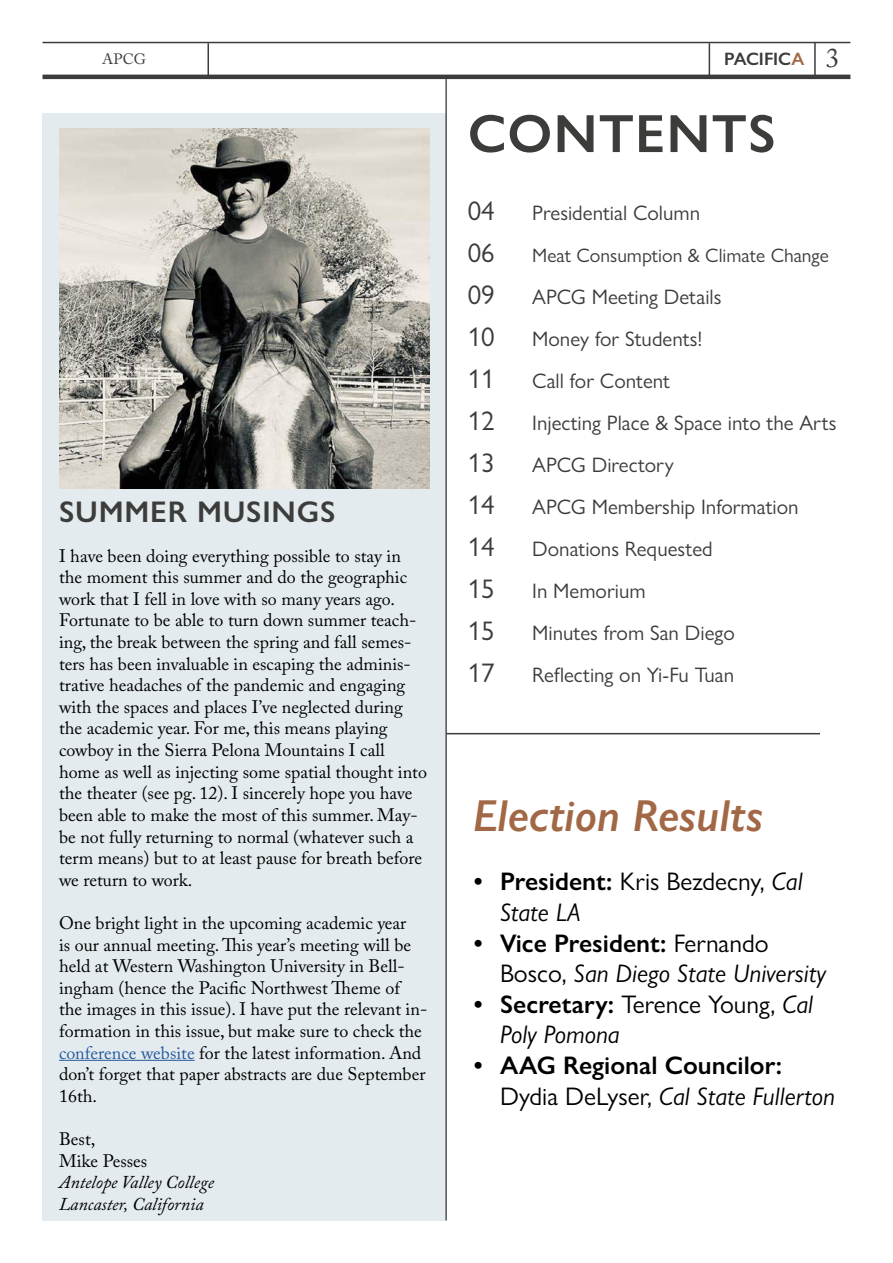
<style>
.page{position:relative;width:893px;height:1263px;background:#fff}
.page>*{position:absolute;margin:0;border:0;box-sizing:border-box;transform-origin:0 0}
.t1{font:600 54px "Gill Sans Nova";letter-spacing:.025em;color:#3c3c3b}
.t2{font:italic 600 45px "Gill Sans Nova";color:#a26846}
.t3{font:600 30px "Gill Sans Nova";letter-spacing:.025em;color:#3c3c3b}
.t4{font:27px "Gill Sans Nova";color:#3c3c3b}
.t5{font:25.5px/30.6px "Gill Sans Nova";color:#000}
.t6{font:italic 25.5px/30.6px "Gill Sans Nova";color:#000}
.t7{font:600 25.5px/30.6px "Gill Sans Nova";color:#000}
.t8{font:21px "Gill Sans Nova";color:#3c3c3b}
.t9{font:19.5px "Gill Sans Nova";color:#3c3c3b}
.t10{font:18px/21.6px "Adobe Caslon Pro";color:#000}
.t11{font:italic 18px/21.6px "Adobe Caslon Pro";color:#000}
.t12{font:600 18px "Gill Sans Nova";color:#3c3c3b}
.t13{font:15px "Adobe Caslon Pro";color:#3c3c3b}
.s1{color:#275b9b}
.s2{color:#a26846}
.s3{font-family:"Adobe Caslon Pro";font-weight:400;font-size:27px}
.s4{font-weight:600}
.s5{font-style:italic}
.s6{font-weight:600;font-style:normal}
.s7{font-style:normal}
.s8{font-weight:400}
.s9{font-weight:400;font-style:italic}
</style>
<div class="page">
<div style="left:43px;top:113px;width:403px;height:1107px;background:#e4ebef"></div>
<img style="left:60px;top:129px;width:369px;height:359px">
<hr style="left:43px;top:42px;width:807px;height:1px;background:#3c3c3b">
<hr style="left:709px;top:43px;width:1px;height:34px;background:#3c3c3b">
<hr style="left:814px;top:42px;width:2px;height:34px;background:#3c3c3b">
<hr style="left:207px;top:43px;width:2px;height:34px;background:#3c3c3b">
<hr style="left:446px;top:79px;width:1px;height:1141px;background:#000">
<hr style="left:59px;top:1060px;width:136px;height:1px;background:#275b9b">
<hr style="left:43px;top:75px;width:807px;height:4px;background:#3c3c3b">
<hr style="left:446px;top:733px;width:374px;height:1px;background:#3c3c3b">
<p class="t13" style="left:102px;top:50px;width:46px">APCG</p>
<h3 class="t3" style="left:59px;top:493px;width:278px">SUMMER MUSINGS</h3>
<p class="t10" style="left:59px;top:545px;width:369px">I have been doing everything possible to stay in the moment this summer and do the geographic work that I fell in love with so many years ago.<br>Fortunate to be able to turn down summer teach&shy;ing, the break between the spring and fall semes&shy;ters has been invaluable in escaping the adminis&shy;trative headaches of the pandemic and engaging with the spaces and places I’ve neglected during the academic year. For me, this means playing cowboy in the Sierra Pelona Mountains I call home as well as injecting some spatial thought into the theater (see pg. 12). I sincerely hope you have been able to make the most of this summer. May&shy;be not fully returning to normal (whatever such a term means) but to at least pause for breath before we return to work.</p>
<p class="t10" style="left:59px;top:912px;width:370px">One bright light in the upcoming academic year<br>is our annual meeting. This year’s meeting will be held at Western Washington University in Bell&shy;ingham (hence the Pacific Northwest Theme of the images in this issue). I have put the relevant in&shy;formation in this issue, but make sure to check the <span class="s1">conference website</span> for the latest information. And don’t forget that paper abstracts are due September 16th.</p>
<p class="t10" style="left:59px;top:1128px;width:90px">Best,<br>Mike Pesses</p>
<p class="t11" style="left:59px;top:1171px;width:156px">Antelope Valley College<br>Lancaster, California</p>
<p class="t12" style="left:724px;top:48px;width:117px">PACIFIC<span class="s2">A</span> <span class="s3">3</span></p>
<h1 class="t1" style="left:468px;top:100px;width:310px">CONTENTS</h1>
<h3 class="t4" style="left:468px;top:194px;width:28px">04</h3>
<p class="t8" style="left:532px;top:200px;width:169px">Presidential Column</p>
<h3 class="t4" style="left:468px;top:236px;width:28px">06</h3>
<p class="t9" style="left:532px;top:243px;width:298px">Meat Consumption &amp; Climate Change</p>
<h3 class="t4" style="left:468px;top:278px;width:28px">09</h3>
<p class="t8" style="left:532px;top:284px;width:191px">APCG Meeting Details</p>
<h3 class="t4" style="left:468px;top:320px;width:28px">10</h3>
<p class="t8" style="left:532px;top:326px;width:172px">Money for Students!</p>
<h3 class="t4" style="left:468px;top:362px;width:28px">11</h3>
<p class="t8" style="left:532px;top:368px;width:139px">Call for Content</p>
<h3 class="t4" style="left:468px;top:404px;width:28px">12</h3>
<p class="t8" style="left:532px;top:410px;width:306px">Injecting Place &amp; Space into the Arts</p>
<h3 class="t4" style="left:468px;top:446px;width:28px">13</h3>
<p class="t8" style="left:532px;top:452px;width:143px">APCG Directory</p>
<h3 class="t4" style="left:468px;top:488px;width:28px">14</h3>
<p class="t8" style="left:532px;top:494px;width:268px">APCG Membership Information</p>
<h3 class="t4" style="left:468px;top:530px;width:28px">14</h3>
<p class="t8" style="left:532px;top:536px;width:182px">Donations Requested</p>
<h3 class="t4" style="left:468px;top:572px;width:28px">15</h3>
<p class="t8" style="left:532px;top:578px;width:115px">In Memorium</p>
<h3 class="t4" style="left:468px;top:614px;width:28px">15</h3>
<p class="t8" style="left:532px;top:620px;width:204px">Minutes from San Diego</p>
<h3 class="t4" style="left:468px;top:656px;width:28px">17</h3>
<p class="t8" style="left:532px;top:662px;width:204px">Reflecting on Yi-Fu Tuan</p>
<h2 class="t2" style="left:473px;top:788px;width:292px">Election Results</h2>
<h3 class="t5" style="left:500px;top:866px;width:304px;text-indent:-27px"><span class="s4">• President:</span> Kris Bezdecny, <span class="s5">Cal<br>State LA</span></h3>
<h3 class="t6" style="left:500px;top:927px;width:328px;text-indent:-27px"><span class="s6">• Vice President:</span> <span class="s7">Fernando<br>Bosco,</span> San Diego State University</h3>
<h3 class="t5" style="left:500px;top:988px;width:314px;text-indent:-27px"><span class="s4">• Secretary:</span> Terence Young, <span class="s5">Cal<br>Poly Pomona</span></h3>
<h3 class="t7" style="left:500px;top:1050px;width:336px;text-indent:-27px">• AAG Regional Councilor:<br><span class="s8">Dydia DeLyser,</span> <span class="s9">Cal State Fullerton</span></h3>
</div>
